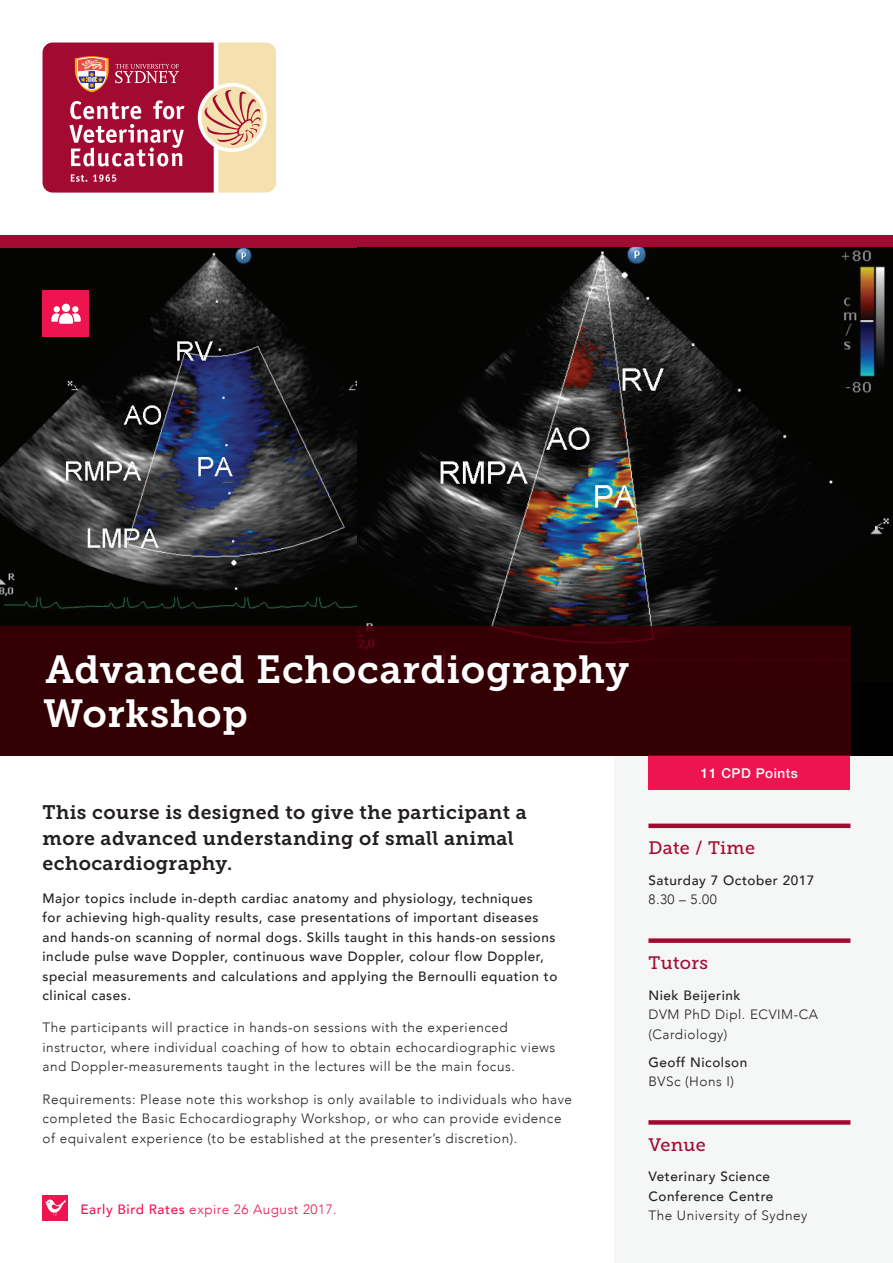
<style>
.page{position:relative;width:893px;height:1263px;background:#fff}
.page>*{position:absolute;margin:0;border:0;box-sizing:border-box;transform-origin:0 0}
.t1{font:39px/43.5px "Museo Slab 700";letter-spacing:.02em;color:#fff}
.t2{font:19.5px/25.5px "Museo Slab 700";letter-spacing:.02em;color:#231f20}
.t3{font:18px "Museo Slab 500";letter-spacing:.02em;color:#a30a32}
.t4{font:300 13.5px/19.5px "Avenir";letter-spacing:.04em;color:#231f20}
.t5{font:500 13.5px/19.5px "Avenir";letter-spacing:.04em;color:#231f20}
.t6{font:300 13.5px "Avenir";letter-spacing:.04em;color:#ed1450}
.t7{font:500 13.5px "Helvetica Neue";letter-spacing:.04em;color:#fff}
.s1{font-weight:500}
</style>
<div class="page">
<div style="left:614px;top:733px;width:279px;height:530px;background:#f5f6f6"></div>
<svg style="left:43px;top:43px;width:233px;height:150px;background:#c15b68"></svg>
<img style="left:0;top:248px;width:357px;height:378px">
<div style="left:648px;top:823px;width:202px;height:5px;background:#a30a32"></div>
<div style="left:648px;top:1120px;width:202px;height:5px;background:#a30a32"></div>
<div style="left:648px;top:938px;width:202px;height:5px;background:#a30a32"></div>
<div style="left:0;top:235px;width:893px;height:13px;background:#a30a32"></div>
<div style="left:43px;top:290px;width:46px;height:47px;background:#ed1450"></div>
<div style="left:62px;top:304px;width:8px;height:8px;background:#fff;border-radius:50%"></div>
<svg style="left:51px;top:306px;width:30px;height:18px"></svg>
<div style="left:43px;top:1195px;width:25px;height:25px;background:#ed1450"></div>
<img style="left:45px;top:1199px;width:20px;height:17px">
<img style="left:357px;top:248px;width:536px;height:434px">
<div style="left:648px;top:755px;width:202px;height:34px;background:#ed1450"></div>
<div style="left:0;top:626px;width:850px;height:129px;background:#330004"></div>
<h1 class="t1" style="left:43px;top:648px;width:587px">Advanced Echocardiography<br>Workshop</h1>
<h2 class="t2" style="left:43px;top:800px;width:486px">This course is designed to give the participant a more advanced understanding of small animal echocardiography.</h2>
<p class="t5" style="left:43px;top:887px;width:516px">Major topics include in-depth cardiac anatomy and physiology, techniques<br>for achieving high-quality results, case presentations of important diseases and hands-on scanning of normal dogs. Skills taught in this hands-on sessions include pulse wave Doppler, continuous wave Doppler, colour flow Doppler, special measurements and calculations and applying the Bernoulli equation to clinical cases.</p>
<p class="t4" style="left:43px;top:1018px;width:514px">The participants will practice in hands-on sessions with the experienced instructor, where individual coaching of how to obtain echocardiographic views and Doppler-measurements taught in the lectures will be the main focus.</p>
<p class="t4" style="left:43px;top:1089px;width:531px">Requirements: Please note this workshop is only available to individuals who have completed the Basic Echocardiography Workshop, or who can provide evidence of equivalent experience (to be established at the presenter’s discretion).</p>
<p class="t6" style="left:80px;top:1202px;width:258px"><span class="s1">Early Bird Rates</span> expire 26 August 2017.</p>
<p class="t7" style="left:701px;top:762px;width:99px">11 CPD Points</p>
<h3 class="t3" style="left:648px;top:838px;width:108px">Date / Time</h3>
<p class="t5" style="left:648px;top:870px;width:167px">Saturday 7 October 2017</p>
<p class="t4" style="left:648px;top:890px;width:70px">8.30 – 5.00</p>
<h3 class="t3" style="left:648px;top:953px;width:61px">Tutors</h3>
<p class="t5" style="left:648px;top:984px;width:94px">Niek Beijerink</p>
<p class="t4" style="left:648px;top:1005px;width:171px">DVM PhD Dipl. ECVIM-CA (Cardiology)</p>
<p class="t5" style="left:648px;top:1051px;width:100px">Geoff Nicolson</p>
<p class="t4" style="left:648px;top:1072px;width:87px">BVSc (Hons I)</p>
<h3 class="t3" style="left:648px;top:1135px;width:59px">Venue</h3>
<p class="t5" style="left:648px;top:1166px;width:126px">Veterinary Science<br>Conference Centre</p>
<p class="t4" style="left:648px;top:1206px;width:160px">The University of Sydney</p>
</div>
